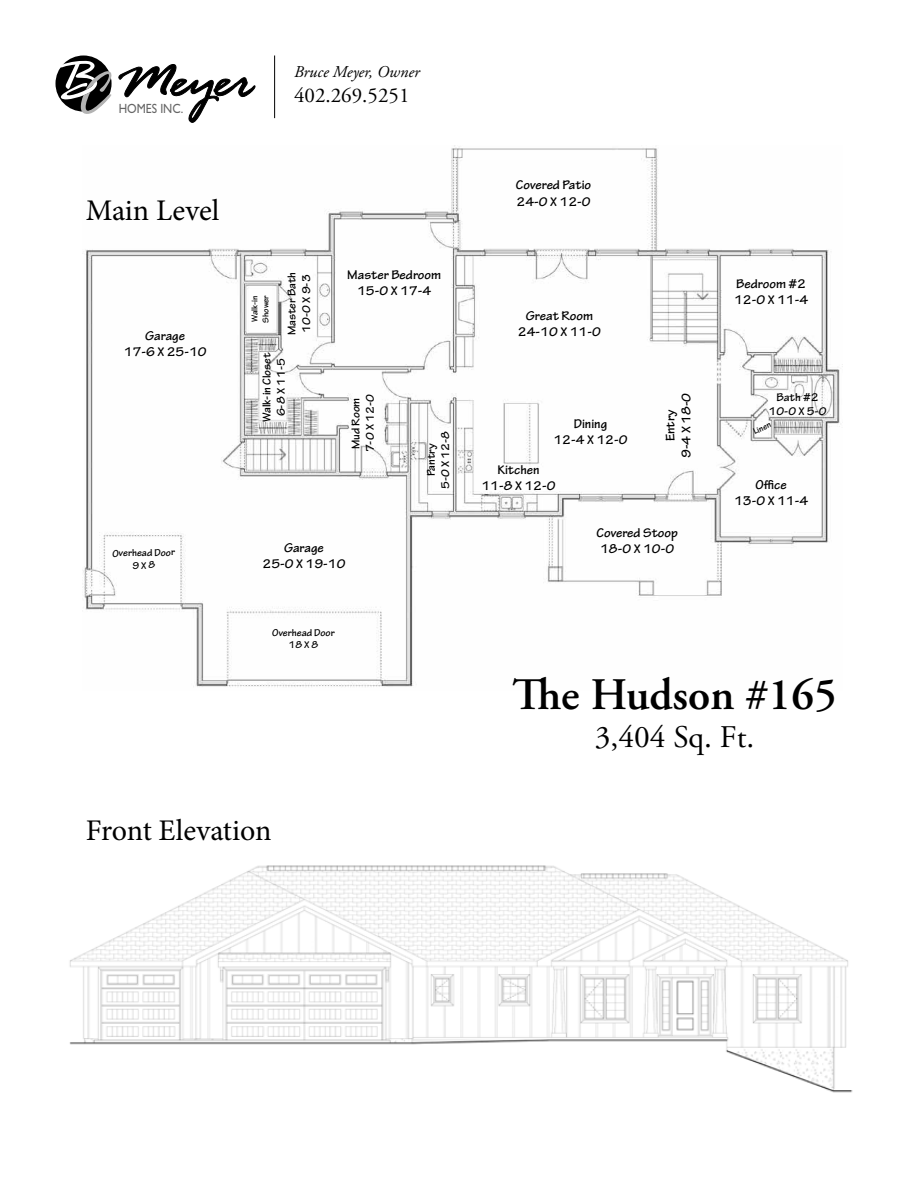
<style>
.page{position:relative;width:918px;height:1188px;background:#fff}
.page>*{position:absolute;margin:0;border:0;box-sizing:border-box;transform-origin:0 0}
.t1{font:600 45px "Adobe Garamond Pro";color:#000}
.t2{font:31.5px "Adobe Garamond Pro";color:#000}
.t3{font:30px "Minion Pro";letter-spacing:-.005em;color:#000}
.t4{font:21px "Adobe Garamond Pro";color:#000}
.t5{font:italic 16.5px "Adobe Garamond Pro";color:#000}
.t6{font:700 13.5px/16.2px "Tekton Pro";color:#000;text-align:center}
.t7{font:13.35px "Gill Sans";color:#666;scale:.87 1}
.t8{font:700 12px/14.4px "Tekton Pro";color:#000;text-align:center}
.t9{font:700 10.5px/12.6px "Tekton Pro";color:#000;text-align:center}
.t10{font:700 9px/10.8px "Tekton Pro";color:#000}
</style>
<div class="page">
<img style="left:82px;top:146px;width:758px;height:541px">
<img style="left:69px;top:865px;width:784px;height:228px">
<svg style="left:118px;top:64px;width:137px;height:59px"></svg>
<div style="left:56px;top:56px;width:56px;height:56px;background:#000;border-radius:50%"></div>
<svg style="left:58px;top:60px;width:54px;height:54px"></svg>
<hr style="left:274px;top:56px;width:1px;height:62px;background:#000">
<p class="t7" style="left:119px;top:101px;width:76px">HOMES INC.</p>
<p class="t5" style="left:294px;top:62px;width:127px">Bruce Meyer, Owner</p>
<h3 class="t4" style="left:294px;top:83px;width:117px">402.269.5251</h3>
<h3 class="t3" style="left:86px;top:190px;width:135px">Main Level</h3>
<p class="t6" style="left:124px;top:328px;width:85px">Garage<br>17-6 X 25-10</p>
<p class="t9" style="left:112px;top:547px;width:64px;rotate:-1deg">Overhead Door<br>9 X 8</p>
<p class="t10" style="left:250px;top:323px;width:29px;rotate:-90deg">Walk-in<br>Shower</p>
<p class="t8" style="left:285px;top:335px;width:65px;text-align:left;rotate:-90deg">Master Bath<br>10-0 X 9-3</p>
<p class="t8" style="left:260px;top:422px;width:71px;rotate:-90deg">Walk-in Closet<br>6-8 X 11-5</p>
<p class="t6" style="left:347px;top:267px;width:95px">Master Bedroom<br>15-0 X 17-4</p>
<p class="t8" style="left:349px;top:452px;width:60px;text-align:left;rotate:-90deg">Mud Room<br>7-0 X 12-0</p>
<p class="t8" style="left:424px;top:489px;width:60px;rotate:-90deg">Pantry<br>5-0 X 12-8</p>
<p class="t6" style="left:262px;top:540px;width:85px">Garage<br>25-0 X 19-10</p>
<p class="t9" style="left:272px;top:626px;width:64px">Overhead Door<br>18 X 8</p>
<h3 class="t3" style="left:86px;top:810px;width:187px">Front Elevation</h3>
<p class="t6" style="left:516px;top:177px;width:77px;text-align:left">Covered Patio<br>24-0 X 12-0</p>
<p class="t6" style="left:518px;top:308px;width:85px">Great Room<br>24-10 X 11-0</p>
<p class="t6" style="left:553px;top:416px;width:76px">Dining<br>12-4 X 12-0</p>
<p class="t6" style="left:481px;top:462px;width:76px">Kitchen<br>11-8 X 12-0</p>
<p class="t6" style="left:662px;top:458px;width:67px;rotate:-90deg">Entry<br>9-4 X 18-0</p>
<p class="t6" style="left:597px;top:525px;width:83px;text-align:left">Covered Stoop<br>18-0 X 10-0</p>
<p class="t6" style="left:734px;top:276px;width:76px;text-align:left">Bedroom #2<br>12-0 X 11-4</p>
<p class="t8" style="left:769px;top:390px;width:60px">Bath #2<br>10-0 X 5-0</p>
<p class="t10" style="left:751px;top:427px;width:20px;rotate:-24deg">Linen</p>
<p class="t6" style="left:734px;top:477px;width:76px">Office<br>13-0 X 11-4</p>
<h1 class="t1" style="left:512px;top:669px;width:327px">The Hudson #165</h1>
<h2 class="t2" style="left:595px;top:718px;width:161px">3,404 Sq. Ft.</h2>
</div>
